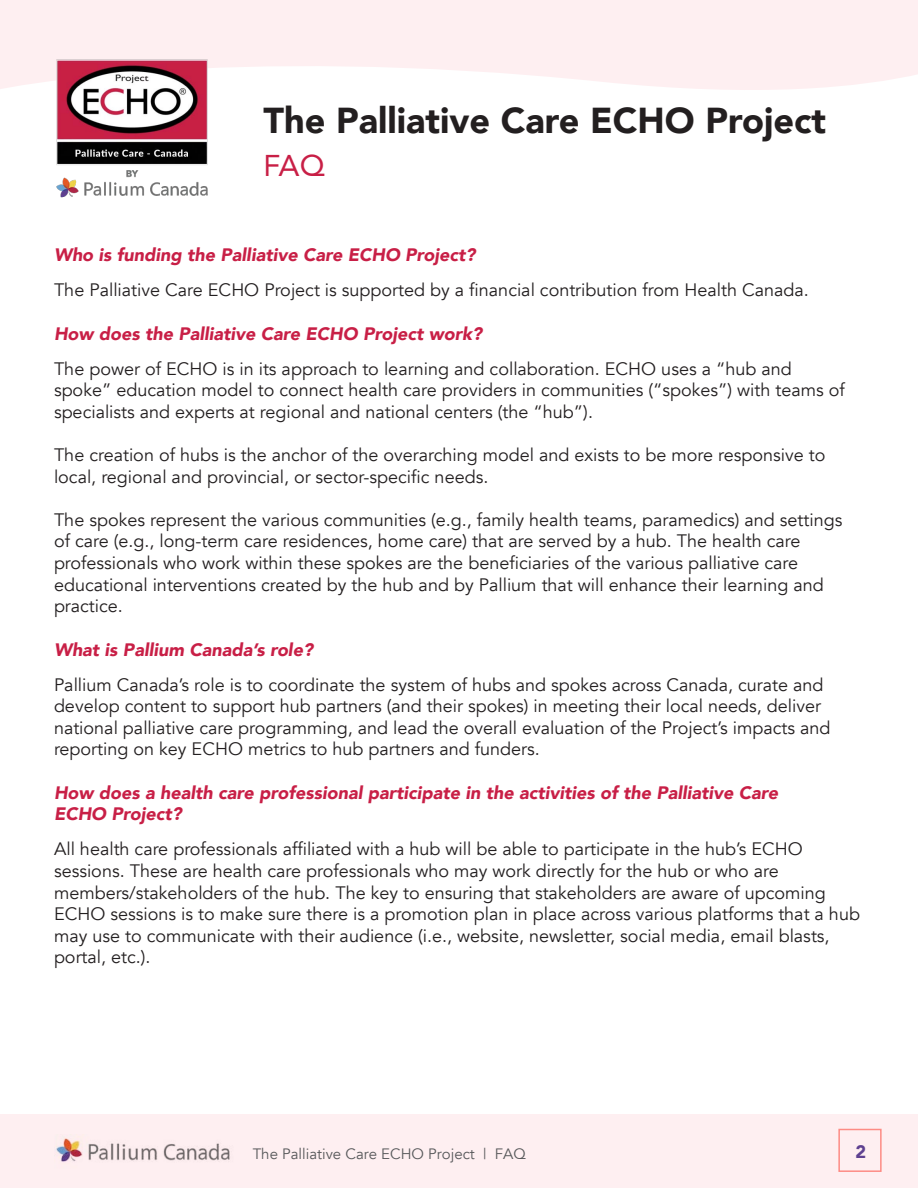
<style>
.page{position:relative;width:918px;height:1188px;background:#fff}
.page>*{position:absolute;margin:0;border:0;box-sizing:border-box;transform-origin:0 0}
.t1{font:900 36px "Avenir";color:#231f20}
.subheader{font:30px "Avenir";color:#c81f46}
.t2{font:18px/21.6px "Avenir";color:#231f20}
.question{font:italic 900 18px/21.6px "Avenir";color:#c81f46}
.t3{font:900 18px "Avenir";color:#5f4190}
.t4{font:15px "Avenir";color:#57585a}
</style>
<div class="page">
<div style="left:0;top:1115px;width:918px;height:73px;background:#feeff1"></div>
<div style="left:838px;top:1129px;width:44px;height:43px;border:2px solid #fd8c85"></div>
<img style="left:56px;top:1138px;width:174px;height:24px">
<svg style="left:0;top:0;width:918px;height:90px;fill:#feeff1"></svg>
<img style="left:48px;top:52px;width:167px;height:146px">
<p class="t1" style="left:264px;top:90px;width:564px">The Palliative Care ECHO Project</p>
<p class="subheader" style="left:264px;top:141px;width:63px">FAQ</p>
<p class="question" style="left:54px;top:244px;width:423px">Who is funding the Palliative Care ECHO Project?</p>
<p class="t2" style="left:54px;top:280px;width:756px">The Palliative Care ECHO Project is supported by a financial contribution from Health Canada.</p>
<p class="question" style="left:54px;top:322px;width:430px">How does the Palliative Care ECHO Project work?</p>
<p class="t2" style="left:54px;top:358px;width:792px">The power of ECHO is in its approach to learning and collaboration. ECHO uses a “hub and spoke” education model to connect health care providers in communities (“spokes”) with teams of specialists and experts at regional and national centers (the “hub”).</p>
<p class="t2" style="left:54px;top:444px;width:773px">The creation of hubs is the anchor of the overarching model and exists to be more responsive to local, regional and provincial, or sector-specific needs.</p>
<p class="t2" style="left:54px;top:509px;width:790px">The spokes represent the various communities (e.g., family health teams, paramedics) and settings of care (e.g., long-term care residences, home care) that are served by a hub. The health care professionals who work within these spokes are the beneficiaries of the various palliative care educational interventions created by the hub and by Pallium that will enhance their learning and practice.</p>
<p class="question" style="left:54px;top:638px;width:261px">What is Pallium Canada’s role?</p>
<p class="t2" style="left:54px;top:674px;width:778px">Pallium Canada’s role is to coordinate the system of hubs and spokes across Canada, curate and develop content to support hub partners (and their spokes) in meeting their local needs, deliver national palliative care programming, and lead the overall evaluation of the Project’s impacts and reporting on key ECHO metrics to hub partners and funders.</p>
<p class="question" style="left:54px;top:781px;width:726px">How does a health care professional participate in the activities of the Palliative Care<br>ECHO Project?</p>
<p class="t2" style="left:54px;top:839px;width:808px">All health care professionals affiliated with a hub will be able to participate in the hub’s ECHO sessions. These are health care professionals who may work directly for the hub or who are members/stakeholders of the hub. The key to ensuring that stakeholders are aware of upcoming ECHO sessions is to make sure there is a promotion plan in place across various platforms that a hub may use to communicate with their audience (i.e., website, newsletter, social media, email blasts, portal, etc.).</p>
<p class="t4" style="left:253px;top:1145px;width:275px">The Palliative Care ECHO Project | FAQ</p>
<p class="t3" style="left:855px;top:1136px;width:12px">2</p>
</div>
